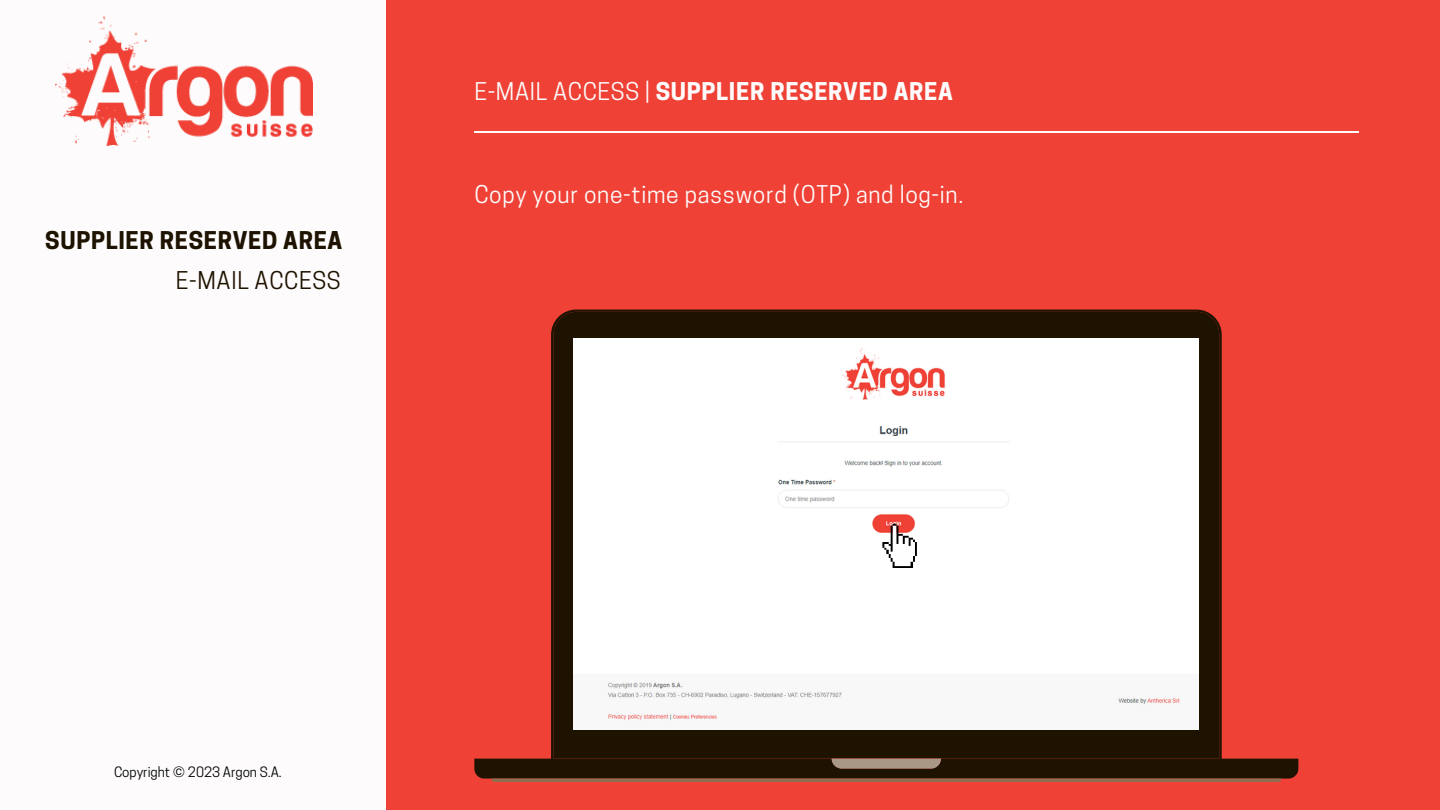
<style>
.page{position:relative;width:1440px;height:810px;background:#fdfbfb}
.page>*{position:absolute;margin:0;border:0;box-sizing:border-box;transform-origin:0 0}
.t1{font:23px "Cooper Hewitt";letter-spacing:.03em;color:#fdfbfb}
.t2{font:700 23px "Cooper Hewitt";letter-spacing:.03em;color:#fdfbfb}
.t3{font:700 23px "Cooper Hewitt";letter-spacing:.03em;color:#1e1200}
.t4{font:23px "Cooper Hewitt";letter-spacing:.03em;color:#1e1200}
.t5{font:13.4px "Cooper Hewitt";color:#000}
.s1{font-weight:400}
</style>
<div class="page">
<div style="left:386px;top:0;width:1054px;height:810px;background:#ef4135"></div>
<hr style="left:474px;top:132px;width:885px;height:1px;background:#fdfbfb">
<svg style="left:474px;top:310px;width:824px;height:469px"></svg>
<svg style="left:832px;top:759px;width:109px;height:10px"></svg>
<hr style="left:491px;top:779px;width:790px;height:3px;background:#8e6e50">
<div style="left:574px;top:338px;width:625px;height:391px;background:#fff"></div>
<img style="left:56px;top:16px;width:256px;height:129px">
<svg style="left:882px;top:524px;width:35px;height:44px;background:#cab3b2"></svg>
<p class="t3" style="left:45px;top:232px;width:299px">SUPPLIER RESERVED AREA</p>
<p class="t4" style="left:176px;top:271px;width:166px">E-MAIL ACCESS</p>
<p class="t2" style="left:474px;top:83px;width:480px"><span class="s1">E-MAIL ACCESS |</span> SUPPLIER RESERVED AREA</p>
<p class="t1" style="left:474px;top:186px;width:490px">Copy your one-time password (OTP) and log-in.</p>
<p class="t5" style="left:114px;top:767px;width:169px">Copyright © 2023 Argon S.A.</p>
</div>
